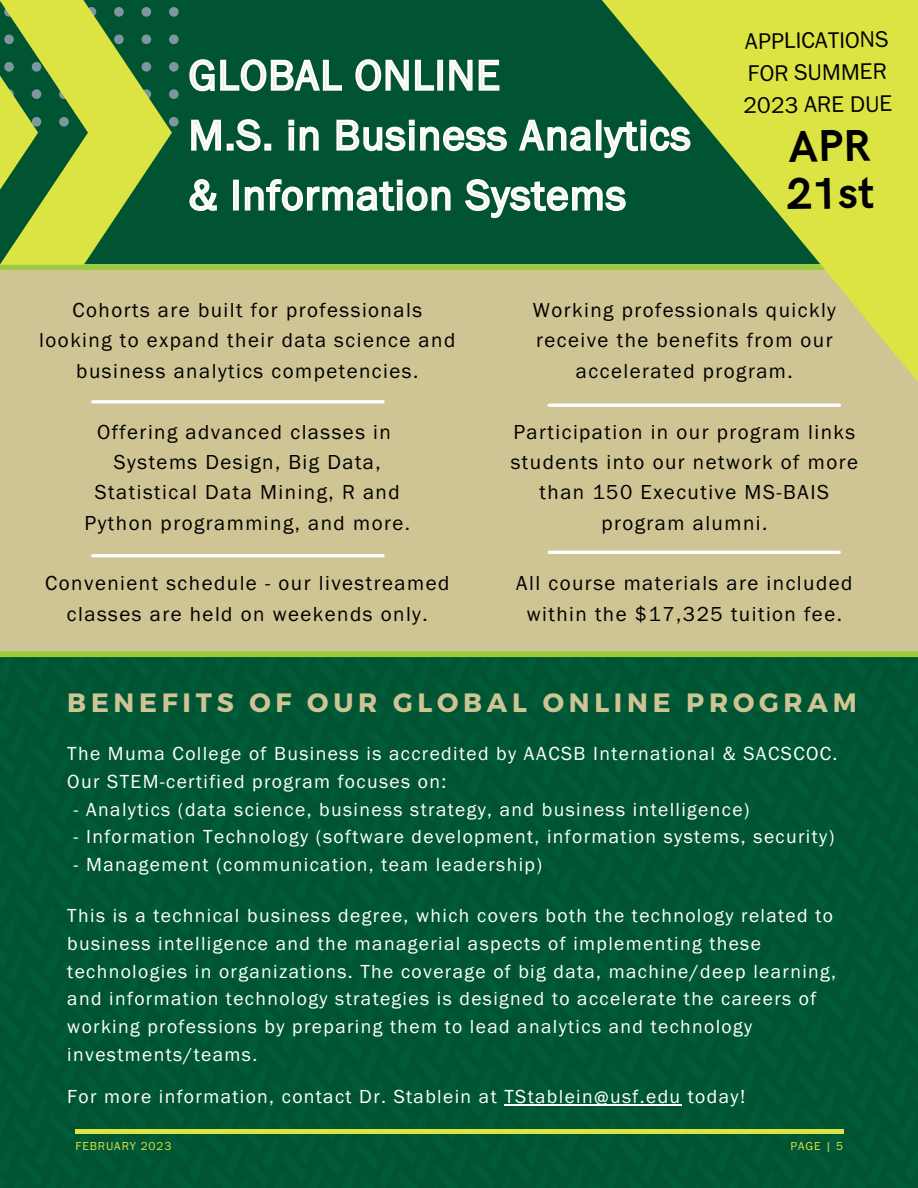
<style>
.page{position:relative;width:918px;height:1188px;background:#005432}
.page>*{position:absolute;margin:0;border:0;box-sizing:border-box;transform-origin:0 0}
.t1{font:700 44.7px/47.2px "HK Grotesk";color:#000}
.t2{font:42.9px/59.8px "Franklin Gothic FS";letter-spacing:.03em;color:#edebd1}
.t3{font:700 26.55px "Montserrat";letter-spacing:.18em;color:#cfc493}
.t4{font:23.4px/32.1px "Franklin Gothic FS";color:#000}
.t5{font:21px/30.3px "Franklin Gothic FS";letter-spacing:.07em;color:#000;text-align:center}
.t6{font:19.65px/27.8px "Franklin Gothic FS";letter-spacing:.07em;color:#fff}
.t7{font:12px "Franklin Gothic FS";letter-spacing:.07em;color:#dbe442}
</style>
<div class="page">
<div style="left:169px;top:7px;width:10px;height:10px;background:#7e96a0;border-radius:50%"></div>
<div style="left:169px;top:35px;width:10px;height:9px;background:#7e96a0;border-radius:50%"></div>
<div style="left:169px;top:62px;width:10px;height:10px;background:#7e96a0;border-radius:50%"></div>
<div style="left:169px;top:89px;width:10px;height:10px;background:#7e96a0;border-radius:50%"></div>
<div style="left:169px;top:117px;width:10px;height:10px;background:#7e96a0;border-radius:50%"></div>
<svg style="left:0;top:0;width:172px;height:264px;fill:#dbe442"></svg>
<hr style="left:75px;top:1130px;width:768px;height:3px;background:#dbe442">
<div style="left:0;top:267px;width:918px;height:387px;background:#cfc493"></div>
<svg style="left:93px;top:400px;width:290px;height:4px"></svg>
<hr style="left:93px;top:554px;width:290px;height:3px;background:#fff">
<div style="left:0;top:264px;width:918px;height:6px;background:#9ccb3b"></div>
<svg style="left:467px;top:0;width:451px;height:382px"></svg>
<hr style="left:504px;top:1104px;width:178px;height:2px;background:#fff">
<svg style="left:189px;top:56px;width:312px;height:37px"></svg>
<svg style="left:191px;top:112px;width:501px;height:48px"></svg>
<svg style="left:189px;top:177px;width:438px;height:43px"></svg>
<div style="left:0;top:651px;width:918px;height:6px;background:#9ccb3b"></div>
<hr style="left:549px;top:404px;width:290px;height:3px;background:#fff">
<hr style="left:549px;top:551px;width:290px;height:3px;background:#fff">
<h2 class="t2" style="left:189px;top:46px;width:503px">GLOBAL ONLINE<br>M.S. in Business Analytics &amp; Information Systems</h2>
<p class="t4" style="left:742px;top:26px;width:150px;rotate:-1deg">APPLICATIONS<br>FOR SUMMER<br>2023 ARE DUE</p>
<h1 class="t1" style="left:785px;top:125px;width:90px;rotate:-1deg">APR<br>21st</h1>
<p class="t5" style="left:39px;top:295px;width:418px">Cohorts are built for professionals looking to expand their data science and business analytics competencies.</p>
<p class="t5" style="left:85px;top:417px;width:327px">Offering advanced classes in<br>Systems Design, Big Data,<br>Statistical Data Mining, R and<br>Python programming, and more.</p>
<p class="t5" style="left:45px;top:568px;width:406px">Convenient schedule - our livestreamed classes are held on weekends only.</p>
<p class="t5" style="left:533px;top:295px;width:305px">Working professionals quickly receive the benefits from our accelerated program.</p>
<p class="t5" style="left:511px;top:417px;width:349px">Participation in our program links students into our network of more than 150 Executive MS-BAIS program alumni.</p>
<p class="t5" style="left:516px;top:568px;width:338px">All course materials are included within the $17,325 tuition fee.</p>
<h3 class="t3" style="left:67px;top:685px;width:791px">BENEFITS OF OUR GLOBAL ONLINE PROGRAM</h3>
<p class="t6" style="left:67px;top:740px;width:772px">The Muma College of Business is accredited by AACSB International &amp; SACSCOC.<br>Our STEM-certified program focuses on:</p>
<p class="t6" style="left:74px;top:795px;width:678px">- Analytics (data science, business strategy, and business intelligence)</p>
<p class="t6" style="left:74px;top:823px;width:762px">- Information Technology (software development, information systems, security)</p>
<p class="t6" style="left:74px;top:851px;width:470px">- Management (communication, team leadership)</p>
<p class="t6" style="left:67px;top:902px;width:770px">This is a technical business degree, which covers both the technology related to business intelligence and the managerial aspects of implementing these technologies in organizations. The coverage of big data, machine/deep learning, and information technology strategies is designed to accelerate the careers of working professions by preparing them to lead analytics and technology investments/teams.</p>
<p class="t6" style="left:67px;top:1082px;width:680px">For more information, contact Dr. Stablein at TStablein@usf.edu today!</p>
<p class="t7" style="left:75px;top:1140px;width:97px">FEBRUARY 2023</p>
<p class="t7" style="left:791px;top:1140px;width:54px">PAGE | 5</p>
</div>
